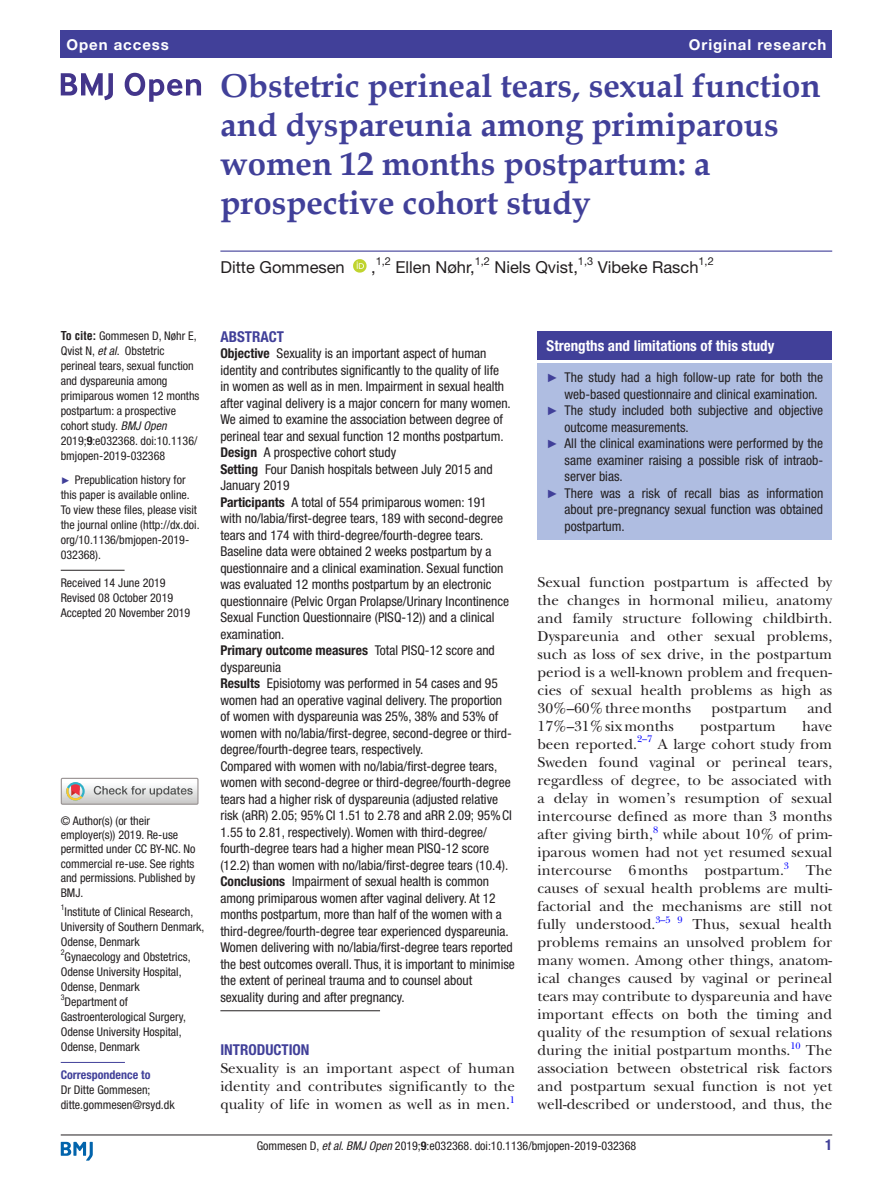
<style>
.page{position:relative;width:893px;height:1191px;background:#fff}
.page>*{position:absolute;margin:0;border:0;box-sizing:border-box;transform-origin:0 0}
.t1{font:700 33px/39px "Book Antiqua";color:#414099}
.t2{font:16.5px "Helvetica Neue LT Std";color:#231f20}
.t3{font:15px/18px "New Baskerville";color:#231f20;text-align:justify}
.t4{font:700 condensed 15px "Helvetica Neue LT Std";color:#fff}
.t5{font:700 15px "Helvetica Neue LT Std";letter-spacing:.065em;color:#fff}
.t6{font:700 condensed 15px "Helvetica Neue LT Std";color:#414099}
.t7{font:condensed 13.5px/16.5px "Helvetica Neue LT Std";color:#231f20}
.t8{font:condensed 12px/15px "Helvetica Neue LT Std";color:#231f20}
.t9{font:700 condensed 12px "Helvetica Neue LT Std";color:#414099}
.t10{font:10.95px "Helvetica Neue LT Std";color:#231f20}
.t11{font:9.9px "New Baskerville";color:#00f}
.t12{font:condensed 7.95px "Helvetica Neue LT Std";color:#231f20}
.s1{font-family:"Helvetica LT Std";font-weight:700}
.s2{font-style:italic}
.s3{font-weight:700}
.s4{font-family:"Arial";font-stretch:normal;font-size:9.75px;color:#414099}
.s5{font-family:"Arial";font-stretch:normal;font-size:12px;color:#414099}
</style>
<div class="page">
<hr style="left:61px;top:1134px;width:771px;height:1px;background:#231f20">
<svg style="left:61px;top:1141px;width:32px;height:19px"></svg>
<div style="left:61px;top:31px;width:771px;height:27px;background:#414099"></div>
<hr style="left:220px;top:250px;width:612px;height:2px;background:#414099">
<svg style="left:353px;top:259px;width:14px;height:14px"></svg>
<hr style="left:61px;top:570px;width:64px;height:1px;background:#231f20">
<hr style="left:61px;top:1062px;width:64px;height:1px;background:#414099">
<svg style="left:61px;top:73px;width:52px;height:27px"></svg>
<svg style="left:125px;top:73px;width:76px;height:29px"></svg>
<div style="left:61px;top:777px;width:138px;height:27px;border:1px solid #969090"></div>
<svg style="left:61px;top:778px;width:137px;height:26px"></svg>
<div style="left:538px;top:331px;width:294px;height:29px;background:#414099"></div>
<div style="left:538px;top:364px;width:294px;height:176px;background:#afbde1"></div>
<hr style="left:220px;top:1010px;width:160px;height:1px;background:#231f20">
<p class="t5" style="left:66px;top:35px;width:104px">Open access</p>
<p class="t5" style="left:689px;top:35px;width:139px">Original research</p>
<h1 class="t1" style="left:220px;top:66px;width:602px">Obstetric perineal tears, sexual function and dyspareunia among primiparous women 12 months postpartum: a prospective cohort study</h1>
<p class="t2" style="left:220px;top:257px;width:126px">Ditte Gommesen</p>
<p class="t2" style="left:371px;top:257px;width:6px">,</p>
<p class="t10" style="left:376px;top:255px;width:17px">1,2</p>
<p class="t2" style="left:396px;top:257px;width:81px">Ellen Nøhr,</p>
<p class="t10" style="left:475px;top:255px;width:17px">1,2</p>
<p class="t2" style="left:494px;top:257px;width:85px">Niels Qvist,</p>
<p class="t10" style="left:578px;top:255px;width:17px">1,3</p>
<p class="t2" style="left:598px;top:257px;width:102px">Vibeke Rasch</p>
<p class="t10" style="left:699px;top:255px;width:17px">1,2</p>
<p class="t8" style="left:61px;top:328px;width:140px"><span class="s1">To cite:</span> Gommesen D, Nøhr E,<br>Qvist N, <span class="s2">et al</span>. Obstetric perineal tears, sexual function and dyspareunia among primiparous women 12 months postpartum: a prospective cohort study. <span class="s2">BMJ Open<br></span>2019;<span class="s3">9</span>:e032368. doi:10.1136/ bmjopen-2019-032368</p>
<p class="t8" style="left:61px;top:472px;width:140px"><span class="s4">►</span> Prepublication history for this paper is available online.<br>To view these files, please visit the journal online (http://dx.doi. org/10.1136/bmjopen-2019-<br>032368).</p>
<p class="t8" style="left:61px;top:575px;width:131px">Received 14 June 2019<br>Revised 08 October 2019<br>Accepted 20 November 2019</p>
<p class="t8" style="left:61px;top:813px;width:136px;line-height:14.4px">© Author(s) (or their employer(s)) 2019. Re-use permitted under CC BY-NC. No commercial re-use. See rights and permissions. Published by<br>BMJ.</p>
<p class="t12" style="left:61px;top:903px;width:5px">1</p>
<p class="t8" style="left:61px;top:904px;width:145px;text-indent:4px">Institute of Clinical Research,<br>University of Southern Denmark,<br>Odense, Denmark</p>
<p class="t12" style="left:61px;top:948px;width:5px">2</p>
<p class="t8" style="left:61px;top:949px;width:131px;text-indent:4px">Gynaecology and Obstetrics,<br>Odense University Hospital,<br>Odense, Denmark<br><sup>3</sup>Department of<br>Gastroenterological Surgery,<br>Odense University Hospital,<br>Odense, Denmark</p>
<p class="t9" style="left:61px;top:1067px;width:91px">Correspondence to</p>
<p class="t8" style="left:61px;top:1082px;width:115px">Dr Ditte Gommesen; ditte.gommesen@rsyd.dk</p>
<p class="t6" style="left:220px;top:327px;width:65px">Abstract</p>
<p class="t7" style="left:220px;top:345px;width:296px"><span class="s3">Objective</span> Sexuality is an important aspect of human identity and contributes significantly to the quality of life<br>in women as well as in men. Impairment in sexual health after vaginal delivery is a major concern for many women.<br>We aimed to examine the association between degree of perineal tear and sexual function 12 months postpartum.<br><span class="s3">Design</span> A prospective cohort study<br><span class="s3">Setting</span> Four Danish hospitals between July 2015 and January 2019<br><span class="s3">Participants</span> A total of 554 primiparous women: 191<br>with no/labia/first-degree tears, 189 with second-degree tears and 174 with third-degree/fourth-degree tears.<br>Baseline data were obtained 2 weeks postpartum by a questionnaire and a clinical examination. Sexual function was evaluated 12 months postpartum by an electronic questionnaire (Pelvic Organ Prolapse/Urinary Incontinence Sexual Function Questionnaire (PISQ-12)) and a clinical examination.<br><span class="s3">Primary outcome measures</span> Total PISQ-12 score and dyspareunia<br><span class="s3">Results</span> Episiotomy was performed in 54 cases and 95 women had an operative vaginal delivery. The proportion of women with dyspareunia was 25%, 38% and 53% of women with no/labia/first-degree, second-degree or third&shy;degree/fourth-degree tears, respectively.<br>Compared with women with no/labia/first-degree tears, women with second-degree or third-degree/fourth-degree tears had a higher risk of dyspareunia (adjusted relative risk (aRR) 2.05; 95%CI 1.51 to 2.78 and aRR 2.09; 95%CI 1.55 to 2.81, respectively). Women with third-degree/ fourth-degree tears had a higher mean PISQ-12 score (12.2) than women with no/labia/first-degree tears (10.4).<br><span class="s3">Conclusions</span> Impairment of sexual health is common among primiparous women after vaginal delivery. At 12 months postpartum, more than half of the women with a third-degree/fourth-degree tear experienced dyspareunia.<br>Women delivering with no/labia/first-degree tears reported the best outcomes overall. Thus, it is important to minimise the extent of perineal trauma and to counsel about sexuality during and after pregnancy.</p>
<p class="t6" style="left:220px;top:1041px;width:91px">Introduction</p>
<p class="t3" style="left:220px;top:1059px;width:296px">Sexuality is an important aspect of human identity and contributes significantly to the quality of life in women as well as in men.<sup>1</sup></p>
<p class="t4" style="left:547px;top:336px;width:229px">Strengths and limitations of this study</p>
<p class="t7" style="left:547px;top:369px;width:278px"><span class="s5">►</span> The study had a high follow-up rate for both the</p>
<p class="t7" style="left:565px;top:386px;width:255px">web-based questionnaire and clinical examination.</p>
<p class="t7" style="left:547px;top:402px;width:278px"><span class="s5">►</span> The study included both subjective and objective</p>
<p class="t7" style="left:565px;top:419px;width:126px">outcome measurements.</p>
<p class="t7" style="left:547px;top:435px;width:278px"><span class="s5">►</span> All the clinical examinations were performed by the</p>
<p class="t7" style="left:565px;top:452px;width:260px">same examiner raising a possible risk of intraob-</p>
<p class="t7" style="left:565px;top:468px;width:60px">server bias.</p>
<p class="t7" style="left:547px;top:485px;width:278px"><span class="s5">►</span> There was a risk of recall bias as information</p>
<p class="t7" style="left:565px;top:501px;width:260px">about pre-pregnancy sexual function was obtained</p>
<p class="t7" style="left:565px;top:518px;width:62px">postpartum.</p>
<p class="t3" style="left:538px;top:573px;width:296px">Sexual function postpartum is affected by the changes in hormonal milieu, anatomy and family structure following childbirth.<br>Dyspareunia and other sexual problems, such as loss of sex drive, in the postpartum period is a well-known problem and frequen&shy;cies of sexual health problems as high as 30%–60%threemonths</p>
<p class="t3" style="left:711px;top:699px;width:77px">postpartum</p>
<p class="t3" style="left:807px;top:699px;width:26px">and</p>
<p class="t3" style="left:538px;top:717px;width:138px">17%–31%sixmonths</p>
<p class="t3" style="left:700px;top:717px;width:77px">postpartum</p>
<p class="t3" style="left:538px;top:717px;width:296px;text-indent:265px">have been reported.<sup>2–7</sup> A large cohort study from Sweden found vaginal or perineal tears, regardless of degree, to be associated with a delay in women’s resumption of sexual intercourse defined as more than 3 months after giving birth,</p>
<p class="t11" style="left:653px;top:823px;width:7px">8</p>
<p class="t3" style="left:538px;top:825px;width:296px;text-indent:126px">while about 10% of prim&shy;iparous women had not yet resumed sexual intercourse 6months postpartum.</p>
<p class="t11" style="left:784px;top:859px;width:7px">3</p>
<p class="t3" style="left:538px;top:861px;width:296px;text-indent:268px">The causes of sexual health problems are multi&shy;factorial and the mechanisms are still not fully understood.</p>
<p class="t11" style="left:655px;top:913px;width:29px">3–5 9</p>
<p class="t3" style="left:538px;top:915px;width:296px;text-indent:155px">Thus, sexual health problems remains an unsolved problem for many women. Among other things, anatom&shy;ical changes caused by vaginal or perineal tears may contribute to dyspareunia and have important effects on both the timing and quality of the resumption of sexual relations during the initial postpartum months.<sup>10</sup> The association between obstetrical risk factors and postpartum sexual function is not yet well-described or understood, and thus, the</p>
<p class="t8" style="left:257px;top:1137px;width:381px">Gommesen D, <span class="s2">et al</span>. <span class="s2">BMJ Open</span> 2019;<span class="s3">9</span>:e032368. doi:10.1136/bmjopen-2019-032368</p>
<p class="t6" style="left:825px;top:1135px;width:9px">1</p>
</div>
